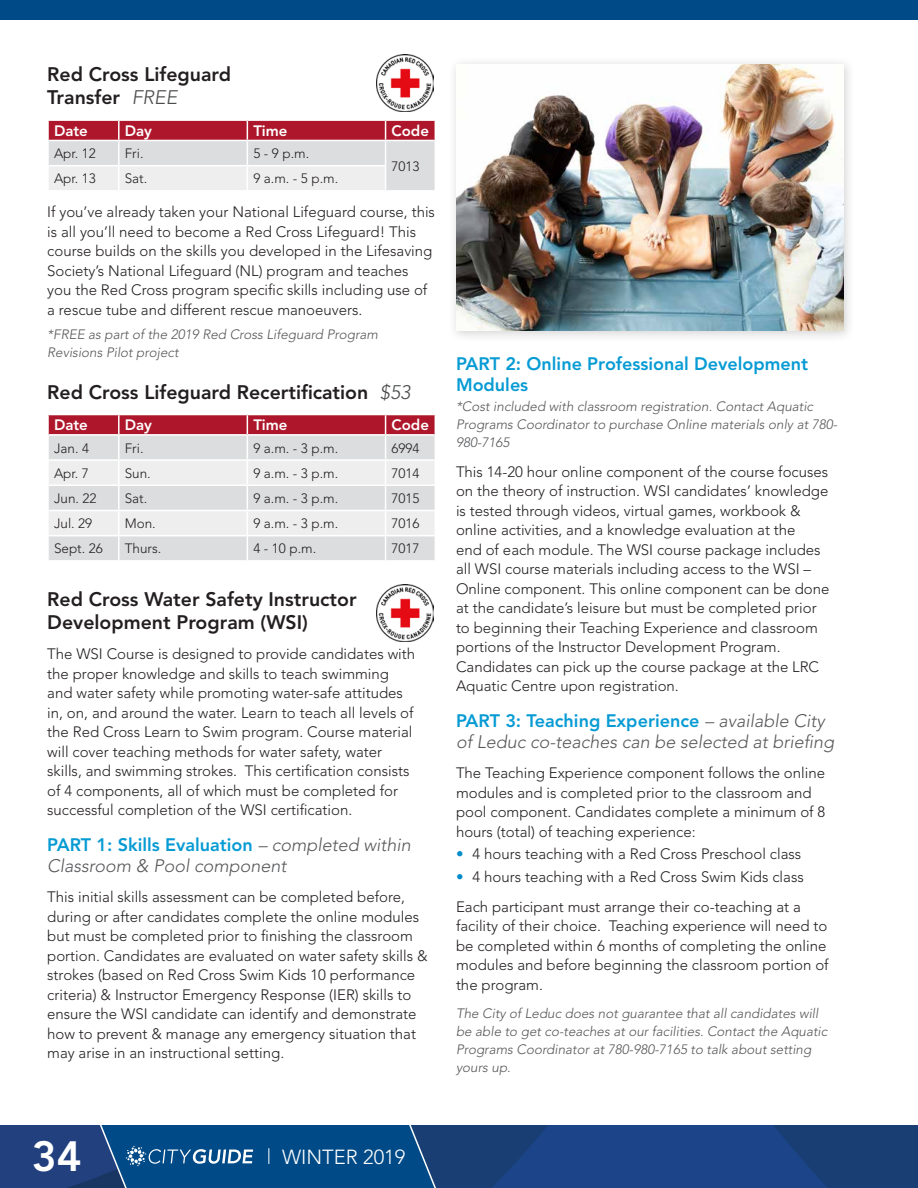
<style>
.page{position:relative;width:918px;height:1188px;background:#fff}
.page>*{position:absolute;margin:0;border:0;box-sizing:border-box;transform-origin:0 0}
.t1{font:800 42px "Avenir LT Std";color:#fff}
.t2{font:300 20.25px "Avenir LT Std";color:#fff}
.heading_4{font:800 19.5px/23.4px "Avenir LT Std";color:#231f20}
.heading_5{font:italic 300 18px/21.6px "Avenir LT Std";color:#57585a}
.heading_5-2{font:800 18px/21.6px "Avenir LT Std";color:#079bd4}
.body_copy{font:300 15px/19.5px "Avenir LT Std";color:#231f20}
.table_-_heading_row{font:800 15px "Avenir LT Std";color:#fff}
.small_grey{font:italic 300 13.5px/18px "Avenir LT Std";color:#57585a}
.table_-_body_copy{font:300 13.5px "Avenir LT Std";color:#231f20}
.s1{font-weight:300;font-style:italic;color:#4b4c4d}
.s2{font-weight:800;font-style:normal;color:#079bd4}
.s3{font-weight:800;color:#008bcb}
</style>
<div class="page">
<svg style="left:48px;top:120px;width:387px;height:70px;background:#d7afb5"></svg>
<svg style="left:48px;top:415px;width:388px;height:145px;background:#decbcf"></svg>
<img style="left:376px;top:54px;width:58px;height:57px">
<img style="left:376px;top:584px;width:58px;height:58px">
<div style="left:448px;top:56px;width:408px;height:286px;background:#231f20;opacity:.2"></div>
<img style="left:456px;top:64px;width:388px;height:266px">
<svg style="left:0;top:19px;width:918px;height:1px"></svg>
<div style="left:0;top:0;width:918px;height:19px;background:#004a87"></div>
<svg style="left:0;top:1125px;width:918px;height:63px;background:#154683"></svg>
<p class="heading_4" style="left:47px;top:63px;width:185px">Red Cross Lifeguard<br>Transfer <span class="s1">FREE</span></p>
<p class="table_-_heading_row" style="left:54px;top:122px;width:35px">Date</p>
<p class="table_-_heading_row" style="left:125px;top:122px;width:29px">Day</p>
<p class="table_-_heading_row" style="left:253px;top:122px;width:36px">Time</p>
<p class="table_-_heading_row" style="left:392px;top:122px;width:39px">Code</p>
<p class="table_-_body_copy" style="left:54px;top:146px;width:43px">Apr. 12</p>
<p class="table_-_body_copy" style="left:125px;top:146px;width:20px">Fri.</p>
<p class="table_-_body_copy" style="left:253px;top:146px;width:57px">5 - 9 p.m.</p>
<p class="table_-_body_copy" style="left:392px;top:158px;width:30px">7013</p>
<p class="table_-_body_copy" style="left:54px;top:171px;width:43px">Apr. 13</p>
<p class="table_-_body_copy" style="left:125px;top:171px;width:24px">Sat.</p>
<p class="table_-_body_copy" style="left:253px;top:171px;width:86px">9 a.m. - 5 p.m.</p>
<p class="body_copy" style="left:47px;top:202px;width:389px">If you’ve already taken your National Lifeguard course, this is all you’ll need to become a Red Cross Lifeguard! This course builds on the skills you developed in the Lifesaving Society’s National Lifeguard (NL) program and teaches you the Red Cross program specific skills including use of a rescue tube and different rescue manoeuvers.</p>
<p class="small_grey" style="left:47px;top:326px;width:332px">*FREE as part of the 2019 Red Cross Lifeguard Program<br>Revisions Pilot project</p>
<p class="heading_4" style="left:47px;top:380px;width:365px">Red Cross Lifeguard Recertification <span class="s1">$53</span></p>
<p class="table_-_heading_row" style="left:54px;top:416px;width:35px">Date</p>
<p class="table_-_heading_row" style="left:125px;top:416px;width:29px">Day</p>
<p class="table_-_heading_row" style="left:253px;top:416px;width:36px">Time</p>
<p class="table_-_heading_row" style="left:392px;top:416px;width:39px">Code</p>
<p class="table_-_body_copy" style="left:54px;top:440px;width:37px">Jan. 4</p>
<p class="table_-_body_copy" style="left:125px;top:440px;width:20px">Fri.</p>
<p class="table_-_body_copy" style="left:253px;top:440px;width:86px">9 a.m. - 3 p.m.</p>
<p class="table_-_body_copy" style="left:392px;top:440px;width:30px">6994</p>
<p class="table_-_body_copy" style="left:54px;top:465px;width:36px">Apr. 7</p>
<p class="table_-_body_copy" style="left:125px;top:465px;width:28px">Sun.</p>
<p class="table_-_body_copy" style="left:253px;top:465px;width:86px">9 a.m. - 3 p.m.</p>
<p class="table_-_body_copy" style="left:392px;top:465px;width:30px">7014</p>
<p class="table_-_body_copy" style="left:54px;top:490px;width:44px">Jun. 22</p>
<p class="table_-_body_copy" style="left:125px;top:490px;width:24px">Sat.</p>
<p class="table_-_body_copy" style="left:253px;top:490px;width:86px">9 a.m. - 3 p.m.</p>
<p class="table_-_body_copy" style="left:392px;top:490px;width:30px">7015</p>
<p class="table_-_body_copy" style="left:54px;top:516px;width:40px">Jul. 29</p>
<p class="table_-_body_copy" style="left:125px;top:516px;width:33px">Mon.</p>
<p class="table_-_body_copy" style="left:253px;top:516px;width:86px">9 a.m. - 3 p.m.</p>
<p class="table_-_body_copy" style="left:392px;top:516px;width:30px">7016</p>
<p class="table_-_body_copy" style="left:54px;top:541px;width:50px">Sept. 26</p>
<p class="table_-_body_copy" style="left:125px;top:541px;width:38px">Thurs.</p>
<p class="table_-_body_copy" style="left:253px;top:541px;width:64px">4 - 10 p.m.</p>
<p class="table_-_body_copy" style="left:392px;top:541px;width:30px">7017</p>
<p class="heading_4" style="left:47px;top:588px;width:311px">Red Cross Water Safety Instructor<br>Development Program (WSI)</p>
<p class="body_copy" style="left:47px;top:645px;width:369px">The WSI Course is designed to provide candidates with the proper knowledge and skills to teach swimming and water safety while promoting water-safe attitudes in, on, and around the water. Learn to teach all levels of the Red Cross Learn to Swim program. Course material will cover teaching methods for water safety, water skills, and swimming strokes. This certification consists of 4 components, all of which must be completed for successful completion of the WSI certification.</p>
<p class="heading_5" style="left:47px;top:834px;width:365px"><span class="s2">PART 1: Skills Evaluation</span> – completed within<br>Classroom &amp; Pool component</p>
<p class="body_copy" style="left:47px;top:887px;width:382px">This initial skills assessment can be completed before, during or after candidates complete the online modules but must be completed prior to finishing the classroom portion. Candidates are evaluated on water safety skills &amp; strokes (based on Red Cross Swim Kids 10 performance criteria) &amp; Instructor Emergency Response (IER) skills to ensure the WSI candidate can identify and demonstrate how to prevent &amp; manage any emergency situation that may arise in an instructional setting.</p>
<p class="heading_5-2" style="left:456px;top:353px;width:354px">PART 2: Online Professional Development<br>Modules</p>
<p class="small_grey" style="left:456px;top:398px;width:383px">*Cost included with classroom registration. Contact Aquatic<br>Programs Coordinator to purchase Online materials only at 780-<br>980-7165</p>
<p class="body_copy" style="left:456px;top:462px;width:375px">This 14-20 hour online component of the course focuses on the theory of instruction. WSI candidates’ knowledge is tested through videos, virtual games, workbook &amp; online activities, and a knowledge evaluation at the<br>end of each module. The WSI course package includes all WSI course materials including access to the WSI – Online component. This online component can be done at the candidate’s leisure but must be completed prior to beginning their Teaching Experience and classroom portions of the Instructor Development Program.<br>Candidates can pick up the course package at the LRC Aquatic Centre upon registration.</p>
<p class="heading_5" style="left:456px;top:710px;width:380px"><span class="s2">PART 3: Teaching Experience</span> – available City of Leduc co-teaches can be selected at briefing</p>
<p class="body_copy" style="left:456px;top:763px;width:371px">The Teaching Experience component follows the online modules and is completed prior to the classroom and pool component. Candidates complete a minimum of 8 hours (total) of teaching experience:</p>
<p class="body_copy" style="left:456px;top:844px;width:347px"><span class="s3">•</span> 4 hours teaching with a Red Cross Preschool class</p>
<p class="body_copy" style="left:456px;top:867px;width:349px"><span class="s3">•</span> 4 hours teaching with a Red Cross Swim Kids class</p>
<p class="body_copy" style="left:456px;top:897px;width:374px">Each participant must arrange their co-teaching at a facility of their choice. Teaching experience will need to be completed within 6 months of completing the online modules and before beginning the classroom portion of the program.</p>
<p class="small_grey" style="left:456px;top:1005px;width:373px">The City of Leduc does not guarantee that all candidates will be able to get co-teaches at our facilities. Contact the Aquatic Programs Coordinator at 780-980-7165 to talk about setting yours up.</p>
<h1 class="t1" style="left:32px;top:1131px;width:51px">34</h1>
<h2 class="t2" style="left:282px;top:1145px;width:125px">WINTER 2019</h2>
</div>
